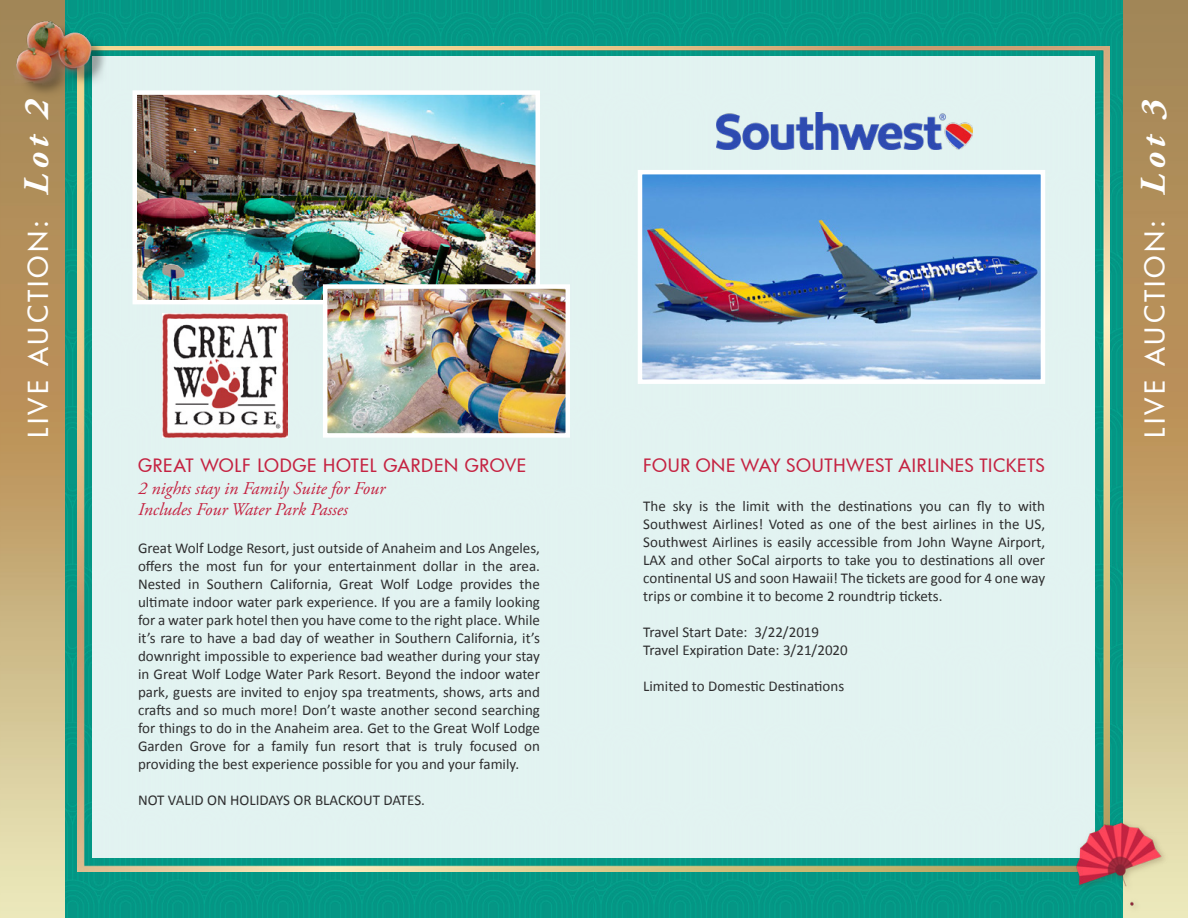
<style>
.page{position:relative;width:1188px;height:918px;background:#fff}
.page>*{position:absolute;margin:0;border:0;box-sizing:border-box;transform-origin:0 0}
.t1{font:500 27px "Futura";letter-spacing:.12em;color:#fff}
.t2{font:500 18px "Futura";letter-spacing:.04em;color:#c52342}
.t3{font:italic 18px/21px "Adobe Garamond Pro";color:#c52342}
.t4{font:15px/18px "Calibri";color:#2e2e2f;text-align:justify}
.s1{font-family:"Adobe Garamond Pro";font-weight:700;font-style:italic;font-size:36px}
</style>
<div class="page">
<img style="left:65px;top:0;width:1058px;height:918px">
<img style="left:1123px;top:0;width:65px;height:918px">
<img style="left:78px;top:46px;width:1031px;height:826px">
<div style="left:93px;top:56px;width:1002px;height:802px;background:#e2f3f1"></div>
<img style="left:0;top:0;width:65px;height:918px">
<div style="left:18px;top:24px;width:93px;height:76px;background:#000;opacity:.33"></div>
<img style="left:14px;top:10px;width:95px;height:90px">
<img style="left:1071px;top:804px;width:108px;height:114px">
<img style="left:138px;top:95px;width:397px;height:204px">
<div style="left:133px;top:90px;width:407px;height:214px;border:4px solid #fff"></div>
<img style="left:328px;top:289px;width:237px;height:144px">
<div style="left:323px;top:284px;width:247px;height:154px;border:4px solid #fff"></div>
<img style="left:162px;top:314px;width:126px;height:124px">
<img style="left:643px;top:175px;width:397px;height:204px">
<div style="left:638px;top:170px;width:407px;height:214px;border:4px solid #fff"></div>
<img style="left:716px;top:112px;width:256px;height:37px">
<h1 class="t1" style="left:20px;top:438px;width:341px;rotate:-90deg">LIVE AUCTION: <span class="s1">Lot 2</span></h1>
<h1 class="t1" style="left:1137px;top:438px;width:339px;rotate:-90deg">LIVE AUCTION: <span class="s1">Lot 3</span></h1>
<p class="t2" style="left:138px;top:454px;width:390px">GREAT WOLF LODGE HOTEL GARDEN GROVE</p>
<p class="t3" style="left:138px;top:478px;width:249px">2 nights stay in Family Suite for Four<br>Includes Four Water Park Passes</p>
<p class="t4" style="left:138px;top:540px;width:403px">Great Wolf Lodge Resort, just outside of Anaheim and Los Angeles, offers the most fun for your entertainment dollar in the area.<br>Nested in Southern California, Great Wolf Lodge provides the ultimate indoor water park experience. If you are a family looking for a water park hotel then you have come to the right place. While it’s rare to have a bad day of weather in Southern California, it’s downright impossible to experience bad weather during your stay in Great Wolf Lodge Water Park Resort. Beyond the indoor water park, guests are invited to enjoy spa treatments, shows, arts and crafts and so much more! Don’t waste another second searching for things to do in the Anaheim area. Get to the Great Wolf Lodge Garden Grove for a family fun resort that is truly focused on providing the best experience possible for you and your family.</p>
<p class="t4" style="left:138px;top:792px;width:289px">NOT VALID ON HOLIDAYS OR BLACKOUT DATES.</p>
<p class="t2" style="left:643px;top:454px;width:403px">FOUR ONE WAY SOUTHWEST AIRLINES TICKETS</p>
<p class="t4" style="left:643px;top:498px;width:403px">The sky is the limit with the destinations you can fly to with Southwest Airlines! Voted as one of the best airlines in the US, Southwest Airlines is easily accessible from John Wayne Airport, LAX and other SoCal airports to take you to destinations all over continental US and soon Hawaii! The tickets are good for 4 one way trips or combine it to become 2 roundtrip tickets.</p>
<p class="t4" style="left:643px;top:624px;width:206px">Travel Start Date: 3/22/2019<br>Travel Expiration Date: 3/21/2020</p>
<p class="t4" style="left:643px;top:678px;width:202px">Limited to Domestic Destinations</p>
</div>
